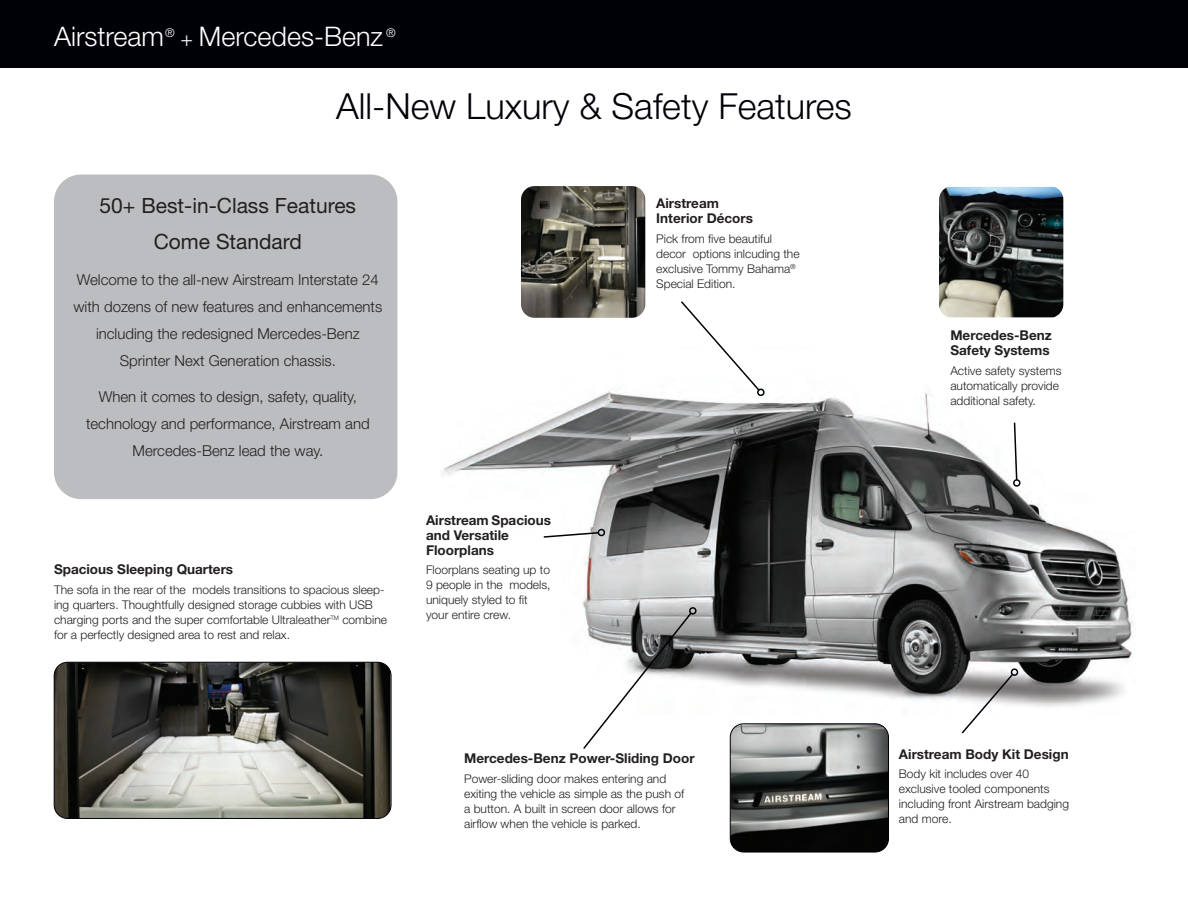
<style>
.page{position:relative;width:1188px;height:918px;background:#fff}
.page>*{position:absolute;margin:0;border:0;box-sizing:border-box;transform-origin:0 0}
.t1{font:300 36px "Helvetica Neue LT Std";color:#000007}
.Body_Copy_Head{font:300 27px "Helvetica Neue LT Std";color:#fff}
.t2{font:21px "Helvetica Neue LT Std";color:#231f20}
.t3{font:300 15px/27px "Helvetica Neue LT";color:#231f20;text-align:center}
.t4{font:700 13.5px/15px "Helvetica Neue LT Std";color:#231f20}
.t5{font:300 12px/15px "Helvetica Neue LT";color:#231f20}
.t6{font:300 12px/15px "Helvetica Neue LT Std";color:#231f20}
.Body_Copy_Head-2{font:300 12px "Helvetica Neue LT Std";color:#fff}
.s1{font-size:21px}
</style>
<div class="page">
<div style="left:54px;top:174px;width:343px;height:325px;background:#bcbdc0;border-radius:27px"></div>
<div style="left:0;top:0;width:1188px;height:68px;background:#000007"></div>
<img style="left:442px;top:391px;width:691px;height:333px">
<svg style="left:960px;top:672px;width:55px;height:62px"></svg>
<div style="left:1010px;top:668px;width:9px;height:8px;border:2px solid #000007;border-radius:3px"></div>
<img style="left:730px;top:724px;width:159px;height:128px">
<div style="left:730px;top:724px;width:159px;height:128px;border:1px solid #000007;border-radius:14px"></div>
<svg style="left:582px;top:611px;width:111px;height:138px"></svg>
<div style="left:689px;top:607px;width:8px;height:8px;border:2px solid #000007;border-radius:50%"></div>
<svg style="left:1012px;top:421px;width:10px;height:67px"></svg>
<img style="left:939px;top:187px;width:124px;height:130px">
<svg style="left:679px;top:301px;width:86px;height:96px"></svg>
<img style="left:54px;top:662px;width:337px;height:156px">
<div style="left:54px;top:662px;width:337px;height:157px;border:1px solid #000007;border-radius:14px"></div>
<svg style="left:542px;top:528px;width:64px;height:11px"></svg>
<img style="left:521px;top:186px;width:124px;height:132px">
<p class="Body_Copy_Head" style="left:54px;top:20px;width:331px">Airstream<sup>®</sup> <span class="s1">+</span> Mercedes-Benz</p>
<p class="Body_Copy_Head-2" style="left:386px;top:26px;width:11px">®</p>
<p class="t1" style="left:336px;top:85px;width:517px">All-New Luxury &amp; Safety Features</p>
<p class="t2" style="left:100px;top:193px;width:258px">50+ Best-in-Class Features</p>
<p class="t2" style="left:154px;top:229px;width:150px">Come Standard</p>
<p class="t3" style="left:74px;top:266px;width:310px">Welcome to the all-new Airstream Interstate 24 with dozens of new features and enhancements including the redesigned Mercedes-Benz Sprinter Next Generation chassis.</p>
<p class="t3" style="left:86px;top:383px;width:285px">When it comes to design, safety, quality, technology and performance, Airstream and<br>Mercedes-Benz lead the way.</p>
<p class="t4" style="left:54px;top:562px;width:181px">Spacious Sleeping Quarters</p>
<p class="t5" style="left:54px;top:582px;width:335px">The sofa in the rear of the models transitions to spacious sleep&shy;ing quarters. Thoughtfully designed storage cubbies with USB charging ports and the super comfortable Ultraleather<sup>TM</sup> combine for a perfectly designed area to rest and relax.</p>
<p class="t4" style="left:426px;top:512px;width:127px">Airstream Spacious and Versatile<br>Floorplans</p>
<p class="t5" style="left:426px;top:562px;width:126px">Floorplans seating up to<br>9 people in the models, uniquely styled to fit your entire crew.</p>
<p class="t4" style="left:656px;top:196px;width:64px">Airstream</p>
<p class="t4" style="left:656px;top:211px;width:98px">Interior Décors</p>
<p class="t5" style="left:656px;top:231px;width:145px">Pick from five beautiful decor options inlcuding the exclusive Tommy Bahama<sup>®<br></sup>Special Edition.</p>
<p class="t4" style="left:464px;top:751px;width:232px">Mercedes-Benz Power-Sliding Door</p>
<p class="t5" style="left:464px;top:771px;width:222px">Power-sliding door makes entering and exiting the vehicle as simple as the push of a button. A built in screen door allows for airflow when the vehicle is parked.</p>
<p class="t4" style="left:950px;top:328px;width:103px">Mercedes-Benz<br>Safety Systems</p>
<p class="t6" style="left:950px;top:363px;width:113px">Active safety systems automatically provide additional safety.</p>
<p class="t4" style="left:899px;top:746px;width:171px">Airstream Body Kit Design</p>
<p class="t6" style="left:899px;top:766px;width:172px">Body kit includes over 40 exclusive tooled components including front Airstream badging and more.</p>
</div>
